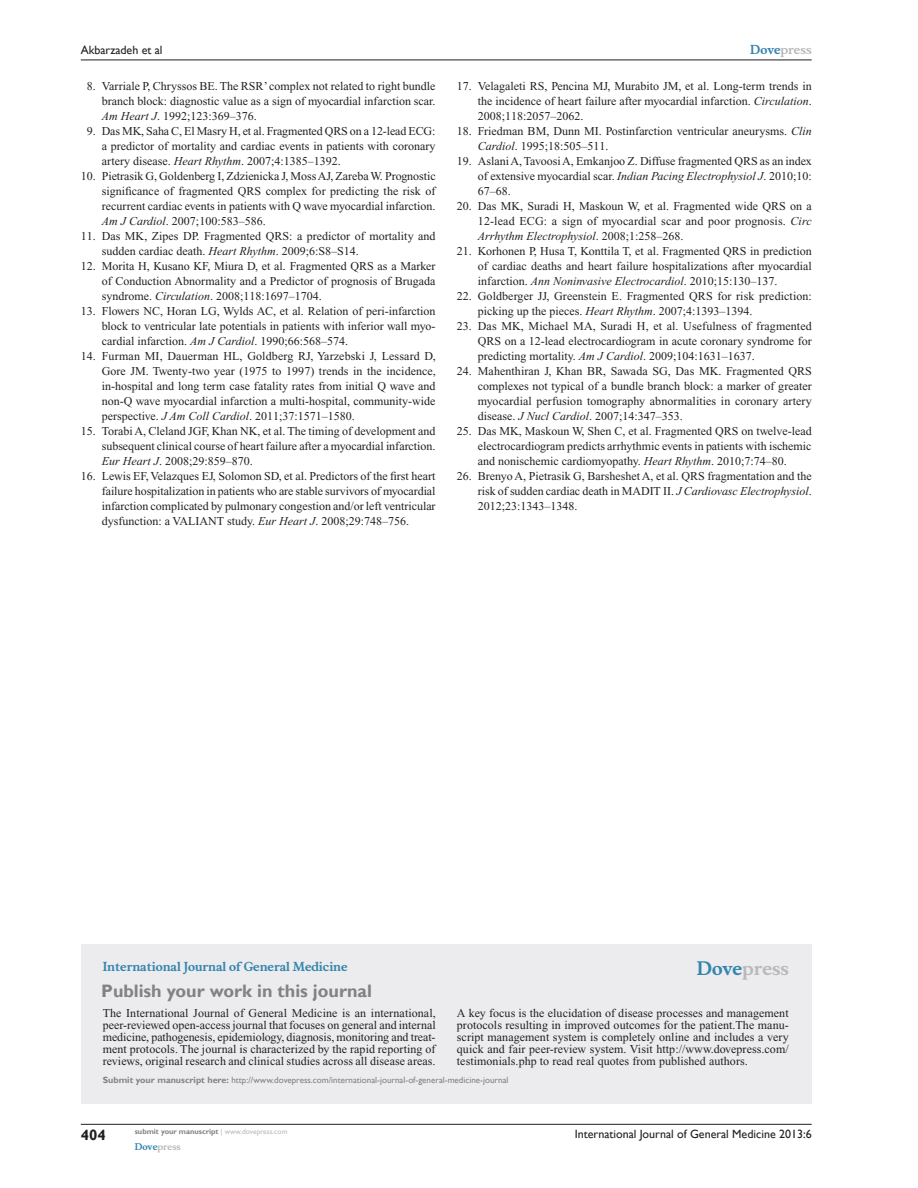
<style>
.page{position:relative;width:918px;height:1188px;background:#fff}
.page>*{position:absolute;margin:0;border:0;box-sizing:border-box;transform-origin:0 0}
.PromBx-H1{font:700 18px "Gill Sans";color:#808285}
.PromBx-Brand{font:700 18px "Musee";color:#b8b9bc}
.t1{font:700 15px "Gill Sans";color:#231f20}
.RefNL2{font:12px/15px "Times New Roman";color:#231f20;text-align:justify}
.PromBx-Tx{font:12px/12px "Times New Roman";letter-spacing:.005em;color:#231f20;text-align:justify}
.t2{font:12px "Gill Sans";color:#231f20}
.PromBx-JrnlName{font:700 12px "Musee";color:#3485ae}
.t3{font:700 12px "Musee";color:#b8b9bc}
.PromBx-SubmitMssWebA{font:9px "Gill Sans";color:#808285}
.t4{font:700 9px "Musee";color:#b8b9bc}
.t5{font:700 7.5px "Gill Sans";color:#808285}
.s1{font-style:italic}
.s2{color:#3485ae}
.s3{font-weight:700}
.s4{font-weight:400;color:#b8b9bc}
</style>
<div class="page">
<div style="left:81px;top:944px;width:731px;height:159px;background:#ececee"></div>
<hr style="left:81px;top:1124px;width:731px;height:1px;background:#231f20">
<hr style="left:81px;top:60px;width:731px;height:1px;background:#231f20">
<p class="t2" style="left:81px;top:43px;width:83px">Akbarzadeh et al</p>
<p class="RefNL2" style="left:102px;top:79px;width:335px;text-indent:-15px">8. Varriale P, Chryssos BE. The RSR’ complex not related to right bundle branch block: diagnostic value as a sign of myocardial infarction scar.<br><span class="s1">Am Heart J</span>. 1992;123:369–376.</p>
<p class="RefNL2" style="left:102px;top:124px;width:335px;text-indent:-15px">9. Das MK, Saha C, El Masry H, et al. Fragmented QRS on a 12-lead ECG: a predictor of mortality and cardiac events in patients with coronary artery disease. <span class="s1">Heart Rhythm</span>. 2007;4:1385–1392.</p>
<p class="RefNL2" style="left:102px;top:169px;width:335px;text-indent:-21px">10. Pietrasik G, Goldenberg I, Zdzienicka J, Moss AJ, Zareba W. Prognostic significance of fragmented QRS complex for predicting the risk of recurrent cardiac events in patients with Q wave myocardial infarction.<br><span class="s1">Am J Cardiol</span>. 2007;100:583–586.</p>
<p class="RefNL2" style="left:102px;top:229px;width:335px;text-indent:-21px">11. Das MK, Zipes DP. Fragmented QRS: a predictor of mortality and sudden cardiac death. <span class="s1">Heart Rhythm</span>. 2009;6:S8–S14.</p>
<p class="RefNL2" style="left:102px;top:259px;width:335px;text-indent:-21px">12. Morita H, Kusano KF, Miura D, et al. Fragmented QRS as a Marker of Conduction Abnormality and a Predictor of prognosis of Brugada syndrome. <span class="s1">Circulation</span>. 2008;118:1697–1704.</p>
<p class="RefNL2" style="left:102px;top:304px;width:335px;text-indent:-21px">13. Flowers NC, Horan LG, Wylds AC, et al. Relation of peri-infarction block to ventricular late potentials in patients with inferior wall myo&shy;cardial infarction. <span class="s1">Am J Cardiol</span>. 1990;66:568–574.</p>
<p class="RefNL2" style="left:102px;top:349px;width:336px;text-indent:-21px">14. Furman MI, Dauerman HL, Goldberg RJ, Yarzebski J, Lessard D, Gore JM. Twenty-two year (1975 to 1997) trends in the incidence, in-hospital and long term case fatality rates from initial Q wave and non-Q wave myocardial infarction a multi-hospital, community-wide perspective. <span class="s1">J Am Coll Cardiol</span>. 2011;37:1571–1580.</p>
<p class="RefNL2" style="left:102px;top:424px;width:335px;text-indent:-21px">15. Torabi A, Cleland JGF, Khan NK, et al. The timing of development and subsequent clinical course of heart failure after a myocardial infarction.<br><span class="s1">Eur Heart J</span>. 2008;29:859–870.</p>
<p class="RefNL2" style="left:102px;top:469px;width:335px;text-indent:-21px">16. Lewis EF, Velazques EJ, Solomon SD, et al. Predictors of the first heart failure hospitalization in patients who are stable survivors of myocardial infarction complicated by pulmonary congestion and/or left ventricular dysfunction: a VALIANT study. <span class="s1">Eur Heart J</span>. 2008;29:748–756.</p>
<p class="t3" style="left:750px;top:43px;width:63px"><span class="s2">Dove</span>press</p>
<p class="RefNL2" style="left:478px;top:79px;width:335px;text-indent:-21px">17. Velagaleti RS, Pencina MJ, Murabito JM, et al. Long-term trends in the incidence of heart failure after myocardial infarction. <span class="s1">Circulation</span>.<br>2008;118:2057–2062.</p>
<p class="RefNL2" style="left:478px;top:124px;width:335px;text-indent:-21px">18. Friedman BM, Dunn MI. Postinfarction ventricular aneurysms. <span class="s1">Clin<br>Cardiol</span>. 1995;18:505–511.</p>
<p class="RefNL2" style="left:478px;top:154px;width:336px;text-indent:-21px">19. Aslani A, Tavoosi A, Emkanjoo Z. Diffuse fragmented QRS as an index of extensive myocardial scar. <span class="s1">Indian Pacing Electrophysiol J</span>. 2010;10:<br>67–68.</p>
<p class="RefNL2" style="left:478px;top:199px;width:335px;text-indent:-21px">20. Das MK, Suradi H, Maskoun W, et al. Fragmented wide QRS on a 12-lead ECG: a sign of myocardial scar and poor prognosis. <span class="s1">Circ Arrhythm Electrophysiol</span>. 2008;1:258–268.</p>
<p class="RefNL2" style="left:478px;top:244px;width:335px;text-indent:-21px">21. Korhonen P, Husa T, Konttila T, et al. Fragmented QRS in prediction of cardiac deaths and heart failure hospitalizations after myocardial infarction. <span class="s1">Ann Noninvasive Electrocardiol</span>. 2010;15:130–137.</p>
<p class="RefNL2" style="left:478px;top:289px;width:336px;text-indent:-21px">22. Goldberger JJ, Greenstein E. Fragmented QRS for risk prediction: picking up the pieces. <span class="s1">Heart Rhythm</span>. 2007;4:1393–1394.</p>
<p class="RefNL2" style="left:478px;top:319px;width:335px;text-indent:-21px">23. Das MK, Michael MA, Suradi H, et al. Usefulness of fragmented QRS on a 12-lead electrocardiogram in acute coronary syndrome for predicting mortality. <span class="s1">Am J Cardiol</span>. 2009;104:1631–1637.</p>
<p class="RefNL2" style="left:478px;top:364px;width:336px;text-indent:-21px">24. Mahenthiran J, Khan BR, Sawada SG, Das MK. Fragmented QRS complexes not typical of a bundle branch block: a marker of greater myocardial perfusion tomography abnormalities in coronary artery disease. <span class="s1">J Nucl Cardiol</span>. 2007;14:347–353.</p>
<p class="RefNL2" style="left:478px;top:424px;width:335px;text-indent:-21px">25. Das MK, Maskoun W, Shen C, et al. Fragmented QRS on twelve-lead electrocardiogram predicts arrhythmic events in patients with ischemic and nonischemic cardiomyopathy. <span class="s1">Heart Rhythm</span>. 2010;7:74–80.</p>
<p class="RefNL2" style="left:478px;top:469px;width:335px;text-indent:-21px">26. Brenyo A, Pietrasik G, Barsheshet A, et al. QRS fragmentation and the risk of sudden cardiac death in MADIT II. <span class="s1">J Cardiovasc Electrophysiol</span>.<br>2012;23:1343–1348.</p>
<p class="PromBx-JrnlName" style="left:103px;top:959px;width:246px">International Journal of General Medicine</p>
<p class="PromBx-H1" style="left:101px;top:980px;width:272px">Publish your work in this journal</p>
<p class="PromBx-Brand" style="left:697px;top:958px;width:94px"><span class="s2">Dove</span>press</p>
<p class="PromBx-Tx" style="left:103px;top:1007px;width:335px">The International Journal of General Medicine is an international, peer-reviewed open-access journal that focuses on general and internal medicine, pathogenesis, epidemiology, diagnosis, monitoring and treat&shy;ment protocols. The journal is characterized by the rapid reporting of reviews, original research and clinical studies across all disease areas.</p>
<p class="PromBx-Tx" style="left:457px;top:1007px;width:333px">A key focus is the elucidation of disease processes and management protocols resulting in improved outcomes for the patient.The manu&shy;script management system is completely online and includes a very quick and fair peer-review system. Visit http://www.dovepress.com/ testimonials.php to read real quotes from published authors.</p>
<p class="PromBx-SubmitMssWebA" style="left:103px;top:1075px;width:407px"><span class="s3">Submit your manuscript here:</span> http://www.dovepress.com/international-journal-of-general-medicine-journal</p>
<p class="t1" style="left:81px;top:1126px;width:26px">404</p>
<p class="t5" style="left:135px;top:1127px;width:154px">submit your manuscript <span class="s4">| www.dovepress.com</span></p>
<p class="t4" style="left:135px;top:1141px;width:48px"><span class="s2">Dove</span>press</p>
<p class="t2" style="left:575px;top:1127px;width:238px">International Journal of General Medicine 2013:6</p>
</div>
